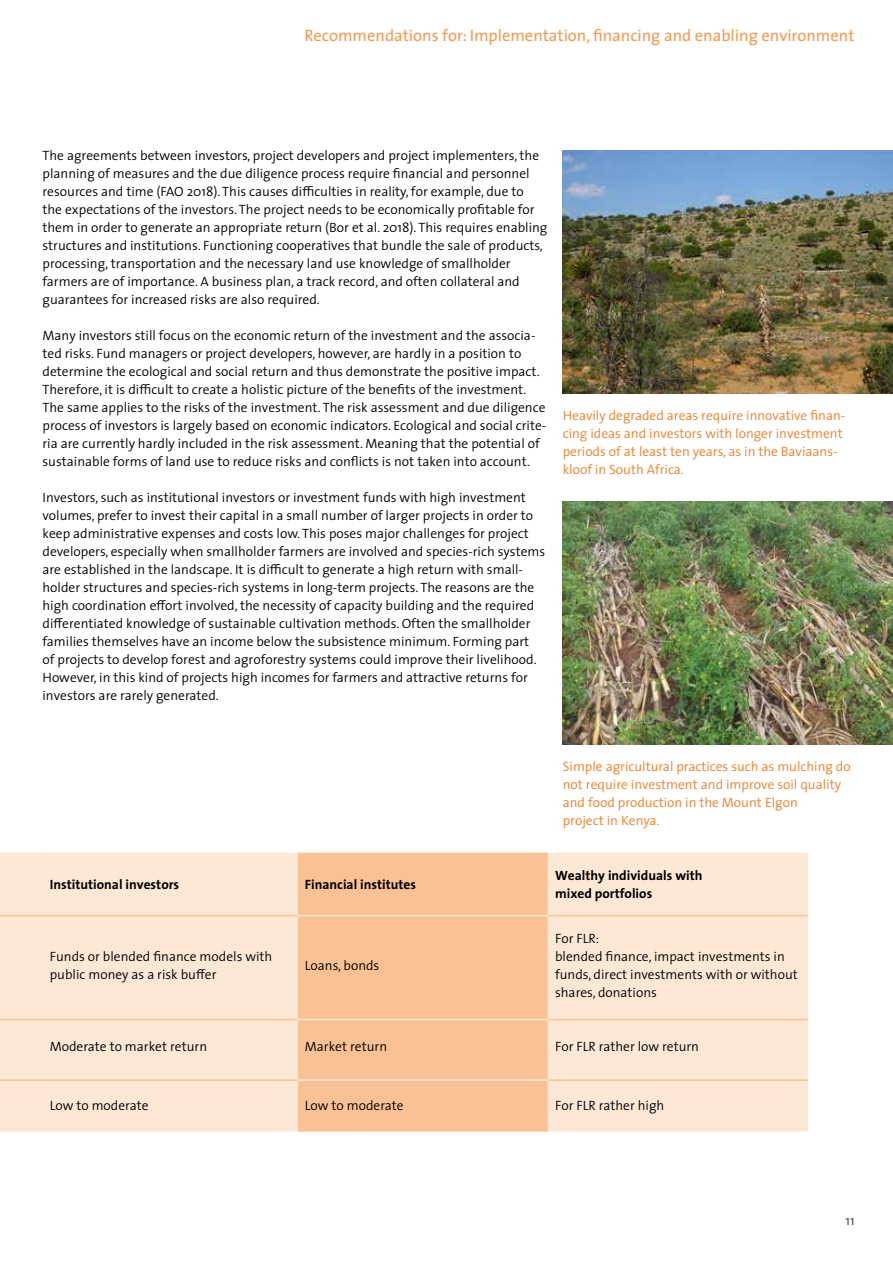
<style>
.page{position:relative;width:893px;height:1263px;background:#fff}
.page>*{position:absolute;margin:0;border:0;box-sizing:border-box;transform-origin:0 0}
.t1{font:16.5px "The Sans";color:#f49a51}
.t2{font:300 13.5px/18px "The Sans";color:#000}
.t3{font:300 13.5px/18px "The Sans";color:#f07e26}
.t4{font:700 13.5px/18px "The Sans";color:#000}
.t5{font:13.5px "The Sans";color:#575756}
</style>
<div class="page">
<svg style="left:0;top:853px;width:808px;height:279px;background:#fcdcc0"></svg>
<img style="left:563px;top:151px;width:330px;height:243px">
<img style="left:563px;top:502px;width:330px;height:243px">
<hr style="left:0;top:915px;width:298px;height:1px;background:#fac294">
<hr style="left:0;top:1019px;width:298px;height:1px;background:#fac294">
<hr style="left:0;top:1079px;width:298px;height:2px;background:#fac294">
<hr style="left:298px;top:915px;width:250px;height:1px;background:#fde8d5">
<hr style="left:298px;top:1019px;width:250px;height:1px;background:#fde8d5">
<hr style="left:298px;top:1079px;width:250px;height:2px;background:#fde8d5">
<hr style="left:548px;top:915px;width:260px;height:1px;background:#fac294">
<hr style="left:548px;top:1019px;width:260px;height:1px;background:#fac294">
<hr style="left:548px;top:1079px;width:260px;height:2px;background:#fac294">
<p class="t1" style="left:304px;top:21px;width:551px">Recommendations for: Implementation, financing and enabling environment</p>
<p class="t2" style="left:43px;top:146px;width:506px">The agreements between investors, project developers and project implementers, the planning of measures and the due diligence process require financial and personnel resources and time (FAO 2018). This causes difficulties in reality, for example, due to<br>the expectations of the investors. The project needs to be economically profitable for them in order to generate an appropriate return (Bor et al. 2018). This requires enabling structures and institutions. Functioning cooperatives that bundle the sale of products, processing, transportation and the necessary land use knowledge of smallholder farmers are of importance. A business plan, a track record, and often collateral and guarantees for increased risks are also required.</p>
<p class="t2" style="left:43px;top:325px;width:505px">Many investors still focus on the economic return of the investment and the associa&shy;ted risks. Fund managers or project developers, however, are hardly in a position to determine the ecological and social return and thus demonstrate the positive impact.<br>Therefore, it is difficult to create a holistic picture of the benefits of the investment.<br>The same applies to the risks of the investment. The risk assessment and due diligence process of investors is largely based on economic indicators. Ecological and social crite&shy;ria are currently hardly included in the risk assessment. Meaning that the potential of sustainable forms of land use to reduce risks and conflicts is not taken into account.</p>
<p class="t2" style="left:43px;top:487px;width:504px">Investors, such as institutional investors or investment funds with high investment volumes, prefer to invest their capital in a small number of larger projects in order to keep administrative expenses and costs low. This poses major challenges for project developers, especially when smallholder farmers are involved and species-rich systems are established in the landscape. It is difficult to generate a high return with small&shy;holder structures and species-rich systems in long-term projects. The reasons are the high coordination effort involved, the necessity of capacity building and the required differentiated knowledge of sustainable cultivation methods. Often the smallholder families themselves have an income below the subsistence minimum. Forming part<br>of projects to develop forest and agroforestry systems could improve their livelihood.<br>However, in this kind of projects high incomes for farmers and attractive returns for investors are rarely generated.</p>
<p class="t3" style="left:563px;top:406px;width:284px">Heavily degraded areas require innovative finan&shy;cing ideas and investors with longer investment periods of at least ten years, as in the Baviaans&shy;kloof in South Africa.</p>
<p class="t3" style="left:563px;top:757px;width:290px">Simple agricultural practices such as mulching do not require investment and improve soil quality and food production in the Mount Elgon<br>project in Kenya.</p>
<p class="t4" style="left:50px;top:875px;width:131px">Institutional investors</p>
<p class="t4" style="left:305px;top:875px;width:113px">Financial institutes</p>
<p class="t4" style="left:555px;top:866px;width:149px">Wealthy individuals with mixed portfolios</p>
<p class="t2" style="left:50px;top:947px;width:224px">Funds or blended finance models with public money as a risk buffer</p>
<p class="t2" style="left:305px;top:956px;width:76px">Loans, bonds</p>
<p class="t2" style="left:555px;top:929px;width:244px">For FLR:<br>blended finance, impact investments in funds, direct investments with or without shares, donations</p>
<p class="t2" style="left:50px;top:1037px;width:159px">Moderate to market return</p>
<p class="t2" style="left:305px;top:1037px;width:84px">Market return</p>
<p class="t2" style="left:555px;top:1037px;width:146px">For FLR rather low return</p>
<p class="t2" style="left:50px;top:1096px;width:100px">Low to moderate</p>
<p class="t2" style="left:305px;top:1096px;width:100px">Low to moderate</p>
<p class="t2" style="left:555px;top:1096px;width:111px">For FLR rather high</p>
<p class="t5" style="left:846px;top:1209px;width:11px">11</p>
</div>
